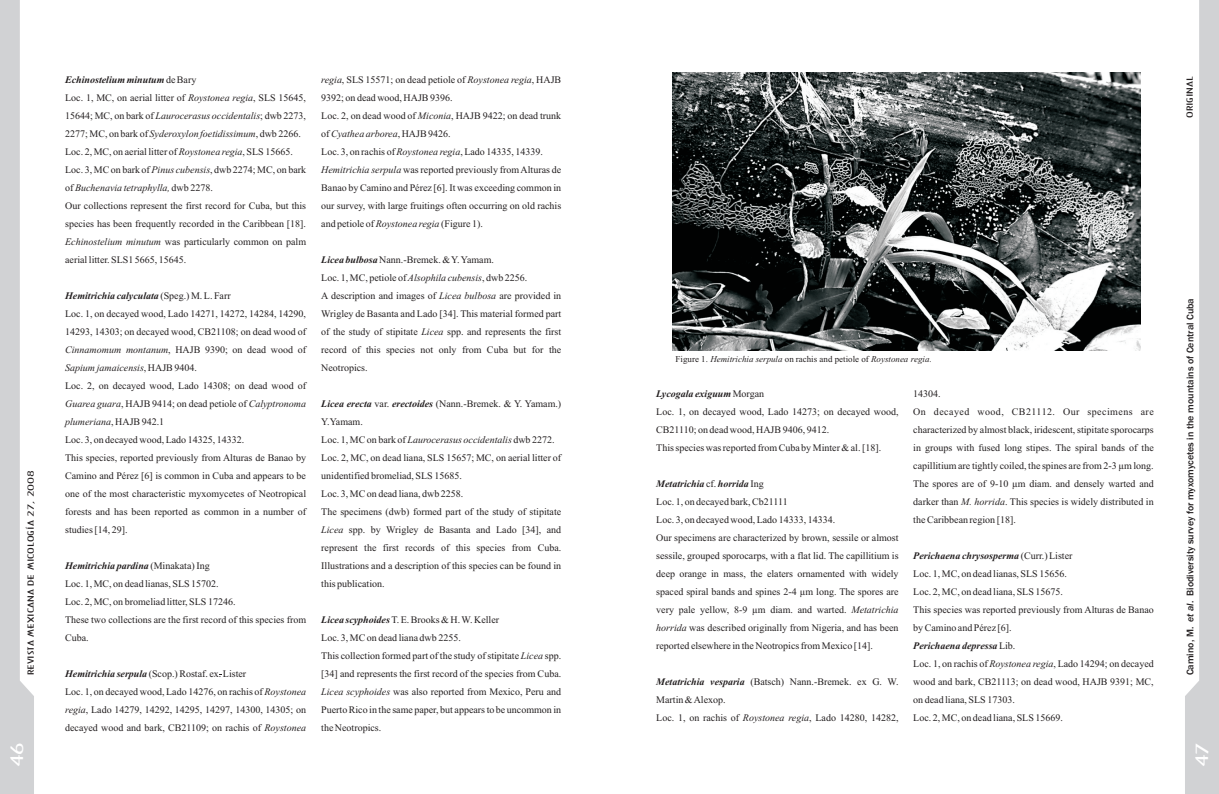
<style>
.page{position:relative;width:1219px;height:794px;background:#fff}
.page>*{position:absolute;margin:0;border:0;box-sizing:border-box;transform-origin:0 0}
.t1{font:16px "Architecture Plain";color:#fff;scale:2 1}
.t2{font:10px/18px "Times New Roman";color:#231f20}
.t3{font:500 10px "Franklin Gothic";color:#231f20}
.t4{font:italic 8.9px "Times New Roman";color:#231f20}
.t5{font:8px "Architecture Plain";color:#231f20;scale:2 1}
.s1{font-weight:700;font-style:italic}
.s2{font-style:italic}
.s3{font-style:normal}
</style>
<div class="page">
<svg style="left:0;top:0;width:34px;height:794px"></svg>
<svg style="left:1185px;top:0;width:34px;height:794px"></svg>
<img style="left:673px;top:72px;width:467px;height:279px">
<p class="t5" style="left:27px;top:675px;width:104px;rotate:-90deg">REVISTA MEXICANA DE MICOLOGÍA 27, 2008</p>
<p class="t2" style="left:65px;top:72px;width:242px"><span class="s1">Echinostelium minutum</span>de Bary<br>Loc. 1, MC, on aerial litter of <span class="s2">Roystonea regia</span>, SLS 15645, 15644; MC, on bark of <span class="s2">Laurocerasus occidentalis</span>; dwb 2273, 2277; MC, on bark of <span class="s2">Syderoxylon foetidissimum</span>, dwb 2266.<br>Loc. 2, MC, on aerial litter of <span class="s2">Roystonea regia</span>, SLS 15665.<br>Loc. 3, MC on bark of <span class="s2">Pinus cubensis</span>, dwb 2274; MC, on bark of <span class="s2">Buchenavia tetraphylla,</span> dwb 2278.<br>Our collections represent the first record for Cuba, but this species has been frequently recorded in the Caribbean [18].<br><span class="s2">Echinostelium minutum</span> was particularly common on palm aerial litter. SLS1 5665, 15645.</p>
<p class="t2" style="left:65px;top:288px;width:242px"><span class="s1">Hemitrichia calyculata</span> (Speg.) M. L. Farr<br>Loc. 1, on decayed wood, Lado 14271, 14272, 14284, 14290, 14293, 14303; on decayed wood, CB21108; on dead wood of <span class="s2">Cinnamomum montanum</span>, HAJB 9390; on dead wood of <span class="s2">Sapium jamaicensis</span>, HAJB 9404.<br>Loc. 2, on decayed wood, Lado 14308; on dead wood of <span class="s2">Guarea guara</span>, HAJB 9414; on dead petiole of <span class="s2">Calyptronoma plumeriana</span>, HAJB 942.1<br>Loc. 3, on decayed wood, Lado 14325, 14332.<br>This species, reported previously from Alturas de Banao by Camino and Pérez [6] is common in Cuba and appears to be one of the most characteristic myxomycetes of Neotropical forests and has been reported as common in a number of studies [14, 29].</p>
<p class="t2" style="left:65px;top:558px;width:242px"><span class="s1">Hemitrichia pardina</span> (Minakata) Ing<br>Loc. 1, MC, on dead lianas, SLS 15702.<br>Loc. 2, MC, on bromeliad litter, SLS 17246.<br>These two collections are the first record of this species from Cuba.</p>
<p class="t2" style="left:65px;top:666px;width:242px"><span class="s1">Hemitrichia serpula</span> (Scop.) Rostaf. ex. Lister<br>Loc. 1, on decayed wood, Lado 14276, on rachis of <span class="s2">Roystonea regia</span>, Lado 14279, 14292, 14295, 14297, 14300, 14305; on decayed wood and bark, CB21109; on rachis of <span class="s2">Roystonea</span></p>
<p class="t2" style="left:321px;top:72px;width:242px"><span class="s2">regia</span>, SLS 15571; on dead petiole of <span class="s2">Roystonea regia</span>, HAJB 9392; on dead wood, HAJB 9396.<br>Loc. 2, on dead wood of <span class="s2">Miconia</span>, HAJB 9422; on dead trunk of <span class="s2">Cyathea arborea</span>, HAJB 9426.<br>Loc. 3, on rachis of <span class="s2">Roystonea regia</span>, Lado 14335, 14339.<br><span class="s2">Hemitrichia serpula</span> was reported previously from Alturas de Banao by Camino and Pérez [6]. It was exceeding common in our survey, with large fruitings often occurring on old rachis and petiole of <span class="s2">Roystonea regia</span> (Figure 1).</p>
<p class="t2" style="left:321px;top:252px;width:242px"><span class="s1">Licea bulbosa</span> Nann.-Bremek. &amp; Y. Yamam.<br>Loc. 1, MC, petiole of <span class="s2">Alsophila cubensis</span>, dwb 2256.<br>A description and images of <span class="s2">Licea bulbosa</span> are provided in Wrigley de Basanta and Lado [34]. This material formed part of the study of stipitate <span class="s2">Licea</span> spp. and represents the first record of this species not only from Cuba but for the Neotropics.</p>
<p class="t2" style="left:321px;top:396px;width:242px"><span class="s1">Licea erecta</span> var. <span class="s1">erectoides</span> (Nann.-Bremek. &amp; Y. Yamam.)<br>Y.Yamam.<br>Loc. 1, MC on bark of <span class="s2">Laurocerasus occidentalis</span> dwb 2272.<br>Loc. 2, MC, on dead liana, SLS 15657; MC, on aerial litter of unidentified bromeliad, SLS 15685.<br>Loc. 3, MC on dead liana, dwb 2258.<br>The specimens (dwb) formed part of the study of stipitate <span class="s2">Licea</span> spp. by Wrigley de Basanta and Lado [34], and represent the first records of this species from Cuba.<br>Illustrations and a description of this species can be found in this publication.</p>
<p class="t2" style="left:321px;top:612px;width:242px"><span class="s1">Licea scyphoides</span> T. E. Brooks &amp; H. W. Keller<br>Loc. 3, MC on dead liana dwb 2255.<br>This collection formed part of the study of stipitate <span class="s2">Licea</span> spp. [34] and represents the first record of the species from Cuba.<br><span class="s2">Licea scyphoides</span> was also reported from Mexico, Peru and Puerto Rico in the same paper, but appears to be uncommon in the Neotropics.</p>
<p class="t5" style="left:1186px;top:118px;width:22px;rotate:-90deg">ORIGINAL</p>
<p class="t4" style="left:676px;top:356px;width:258px"><span class="s3">Figure 1.</span> Hemitrichia serpula <span class="s3">on rachis and petiole of</span> Roystonea regia.</p>
<p class="t2" style="left:656px;top:385px;width:244px"><span class="s1">Lycogala exiguum</span> Morgan<br>Loc. 1, on decayed wood, Lado 14273; on decayed wood, CB21110; on dead wood, HAJB 9406, 9412.<br>This species was reported from Cuba by Minter &amp; al. [18].</p>
<p class="t2" style="left:656px;top:475px;width:244px"><span class="s1">Metatrichia</span> cf. <span class="s1">horrida</span> Ing<br>Loc. 1, on decayed bark, Cb21111<br>Loc. 3, on decayed wood, Lado 14333, 14334.<br>Our specimens are characterized by brown, sessile or almost sessile, grouped sporocarps, with a flat lid. The capillitium is deep orange in mass, the elaters ornamented with widely spaced spiral bands and spines 2-4 µm long. The spores are very pale yellow, 8-9 µm diam. and warted. <span class="s2">Metatrichia horrida</span> was described originally from Nigeria, and has been reported elsewhere in the Neotropics from Mexico [14].</p>
<p class="t2" style="left:656px;top:673px;width:244px"><span class="s1">Metatrichia vesparia</span> (Batsch) Nann.-Bremek. ex G. W.<br>Martin &amp; Alexop.<br>Loc. 1, on rachis of <span class="s2">Roystonea regia</span>, Lado 14280, 14282,</p>
<p class="t2" style="left:913px;top:385px;width:242px">14304.<br>On decayed wood, CB21112. Our specimens are characterized by almost black, iridescent, stipitate sporocarps in groups with fused long stipes. The spiral bands of the capillitium are tightly coiled, the spines are from 2-3 µm long.<br>The spores are of 9-10 µm diam. and densely warted and darker than <span class="s2">M. horrida</span>. This species is widely distributed in the Caribbean region [18].</p>
<p class="t2" style="left:913px;top:547px;width:242px"><span class="s1">Perichaena chrysosperma</span> (Curr.) Lister<br>Loc. 1, MC, on dead lianas, SLS 15656.<br>Loc. 2, MC, on dead liana, SLS 15675.<br>This species was reported previously from Alturas de Banao by Camino and Pérez [6].<br><span class="s1">Perichaena depressa</span>Lib.<br>Loc. 1, on rachis of <span class="s2">Roystonea regia</span>, Lado 14294; on decayed wood and bark, CB21113; on dead wood, HAJB 9391; MC, on dead liana, SLS 17303.<br>Loc. 2, MC, on dead liana, SLS 15669.</p>
<p class="t3" style="left:1186px;top:675px;width:379px;rotate:-90deg">Camino, M. <span class="s2">et al</span>. Biodiversity survey for myxomycetes in the mountains of Central Cuba</p>
<h1 class="t1" style="left:10px;top:767px;width:14px;rotate:-90deg">46</h1>
<h1 class="t1" style="left:1195px;top:767px;width:14px;rotate:-90deg">47</h1>
</div>
